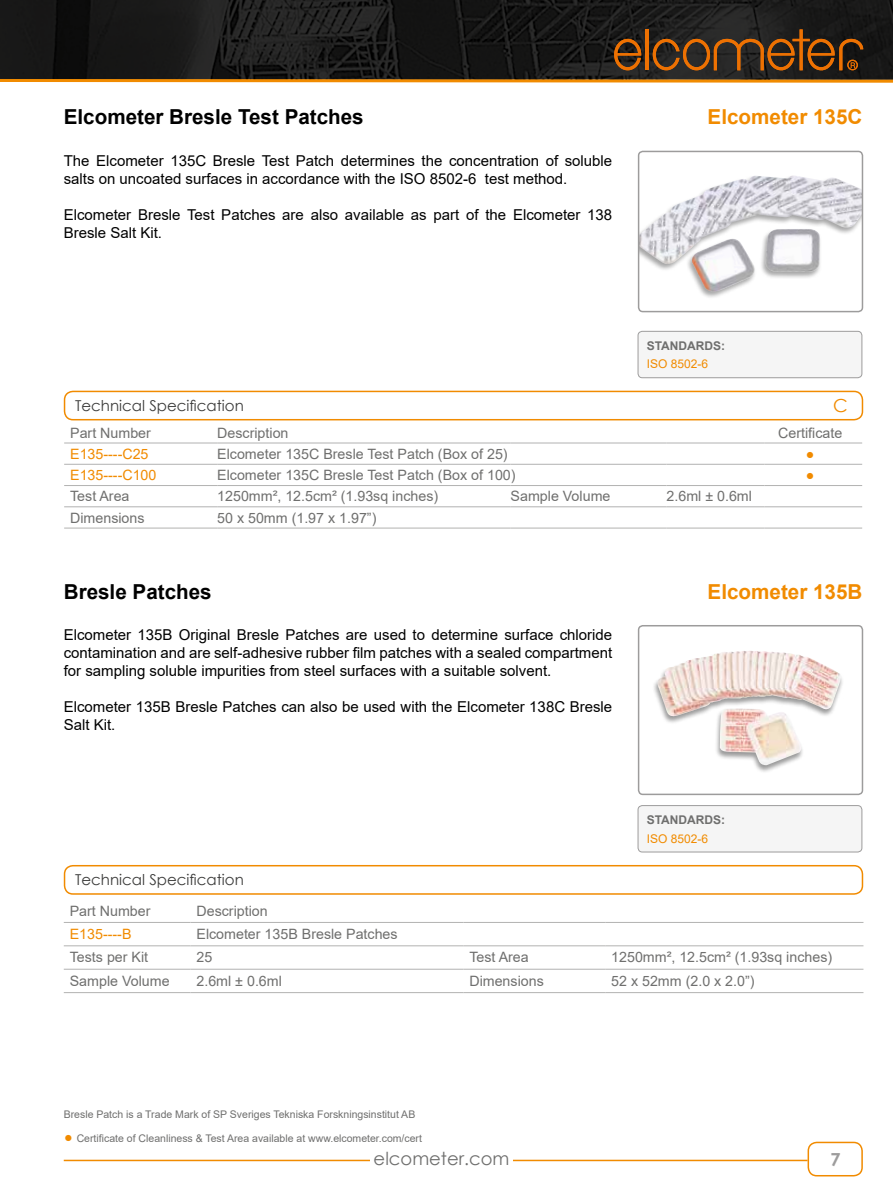
<style>
.page{position:relative;width:893px;height:1191px;background:#fff}
.page>*{position:absolute;margin:0;border:0;box-sizing:border-box;transform-origin:0 0}
.t1{font:700 20.7px "Arial";color:#000}
.t2{font:700 20.7px "Arial";color:#f18b00}
.t3{font:18px "Century Gothic";color:#6f6f6e}
.t4{font:700 18px "Century Gothic";color:#9d9c9c}
.t5{font:18px "Century Gothic";color:#f18b00}
.t6{font:15px/18px "Arial";color:#000}
.t7{font:15px "Century Gothic";color:#3c3c3b}
.t8{font:14.25px "Arial";color:#6f6f6e}
.t9{font:14.25px "Arial";color:#f18b00}
.t10{font:700 12px "Arial";color:#6f6f6e}
.t11{font:12px "Arial";color:#f18b00}
.t12{font:10.5px "Arial";color:#6f6f6e}
.s1{font-size:14.25px;color:#f18b00}
</style>
<div class="page">
<div style="left:807px;top:1141px;width:56px;height:35px;border:2px solid #f18b00;border-radius:9px"></div>
<hr style="left:64px;top:1159px;width:743px;height:2px;background:#f18b00">
<div style="left:370px;top:1141px;width:143px;height:48px;background:#fff"></div>
<svg style="left:0;top:0;width:893px;height:77px;background:#191919"></svg>
<hr style="left:645px;top:29px;width:3px;height:41px;background:#ed7102">
<svg style="left:614px;top:39px;width:27px;height:31px"></svg>
<svg style="left:653px;top:29px;width:210px;height:41px;background:#513419"></svg>
<svg style="left:0;top:77px;width:893px;height:6px;background:#a06d27"></svg>
<div style="left:64px;top:391px;width:799px;height:29px;border:2px solid #f18b00;border-radius:9px"></div>
<div style="left:638px;top:331px;width:224px;height:47px;background:#f5f5f5;border-radius:4px"></div>
<div style="left:638px;top:331px;width:224px;height:47px;border:1px solid #9d9c9c;border-radius:4px"></div>
<hr style="left:64px;top:443px;width:153px;height:1px;background:#b2b2b1">
<hr style="left:64px;top:464px;width:153px;height:1px;background:#b2b2b1">
<hr style="left:64px;top:485px;width:153px;height:1px;background:#b2b2b1">
<hr style="left:64px;top:506px;width:153px;height:1px;background:#b2b2b1">
<hr style="left:64px;top:528px;width:153px;height:1px;background:#b2b2b1">
<hr style="left:217px;top:443px;width:294px;height:1px;background:#b2b2b1">
<hr style="left:511px;top:443px;width:156px;height:1px;background:#b2b2b1">
<hr style="left:667px;top:443px;width:97px;height:1px;background:#b2b2b1">
<hr style="left:764px;top:443px;width:98px;height:1px;background:#b2b2b1">
<hr style="left:217px;top:464px;width:294px;height:1px;background:#b2b2b1">
<hr style="left:511px;top:464px;width:156px;height:1px;background:#b2b2b1">
<hr style="left:667px;top:464px;width:97px;height:1px;background:#b2b2b1">
<hr style="left:764px;top:464px;width:98px;height:1px;background:#b2b2b1">
<hr style="left:217px;top:485px;width:294px;height:1px;background:#b2b2b1">
<hr style="left:511px;top:485px;width:156px;height:1px;background:#b2b2b1">
<hr style="left:667px;top:485px;width:97px;height:1px;background:#b2b2b1">
<hr style="left:764px;top:485px;width:98px;height:1px;background:#b2b2b1">
<hr style="left:217px;top:506px;width:294px;height:1px;background:#b2b2b1">
<hr style="left:511px;top:506px;width:156px;height:1px;background:#b2b2b1">
<hr style="left:667px;top:506px;width:97px;height:1px;background:#b2b2b1">
<hr style="left:764px;top:506px;width:98px;height:1px;background:#b2b2b1">
<hr style="left:217px;top:528px;width:294px;height:1px;background:#b2b2b1">
<hr style="left:511px;top:528px;width:156px;height:1px;background:#b2b2b1">
<hr style="left:667px;top:528px;width:97px;height:1px;background:#b2b2b1">
<hr style="left:764px;top:528px;width:98px;height:1px;background:#b2b2b1">
<div style="left:639px;top:174px;width:223px;height:126px;background:#000;opacity:.35"></div>
<img style="left:641px;top:175px;width:219px;height:117px">
<div style="left:638px;top:151px;width:225px;height:161px;border:2px solid #9d9c9c;border-radius:4px"></div>
<div style="left:652px;top:650px;width:192px;height:123px;background:#000;opacity:.4"></div>
<img style="left:657px;top:650px;width:185px;height:66px">
<div style="left:638px;top:625px;width:225px;height:170px;border:2px solid #9d9c9c;border-radius:4px"></div>
<div style="left:64px;top:865px;width:799px;height:29px;border:2px solid #f18b00;border-radius:9px"></div>
<hr style="left:64px;top:922px;width:126px;height:1px;background:#b2b2b1">
<hr style="left:190px;top:922px;width:273px;height:1px;background:#b2b2b1">
<hr style="left:463px;top:922px;width:142px;height:1px;background:#b2b2b1">
<hr style="left:605px;top:922px;width:258px;height:1px;background:#b2b2b1">
<hr style="left:64px;top:945px;width:126px;height:1px;background:#b2b2b1">
<hr style="left:64px;top:969px;width:126px;height:1px;background:#b2b2b1">
<hr style="left:64px;top:992px;width:126px;height:1px;background:#b2b2b1">
<hr style="left:190px;top:945px;width:273px;height:1px;background:#b2b2b1">
<hr style="left:463px;top:945px;width:142px;height:1px;background:#b2b2b1">
<hr style="left:605px;top:945px;width:258px;height:1px;background:#b2b2b1">
<hr style="left:190px;top:969px;width:273px;height:1px;background:#b2b2b1">
<hr style="left:463px;top:969px;width:142px;height:1px;background:#b2b2b1">
<hr style="left:605px;top:969px;width:258px;height:1px;background:#b2b2b1">
<hr style="left:190px;top:992px;width:273px;height:1px;background:#b2b2b1">
<hr style="left:463px;top:992px;width:142px;height:1px;background:#b2b2b1">
<hr style="left:605px;top:992px;width:258px;height:1px;background:#b2b2b1">
<div style="left:638px;top:805px;width:224px;height:47px;background:#f5f5f5;border-radius:4px"></div>
<div style="left:638px;top:805px;width:224px;height:47px;border:1px solid #9d9c9c;border-radius:4px"></div>
<h1 class="t1" style="left:64px;top:103px;width:301px">Elcometer Bresle Test Patches</h1>
<p class="t6" style="left:64px;top:151px;width:550px">The Elcometer 135C Bresle Test Patch determines the concentration of soluble salts on uncoated surfaces in accordance with the ISO 8502-6 test method.</p>
<p class="t6" style="left:64px;top:205px;width:550px">Elcometer Bresle Test Patches are also available as part of the Elcometer 138<br>Bresle Salt Kit.</p>
<h1 class="t2" style="left:708px;top:103px;width:156px">Elcometer 135C</h1>
<p class="t7" style="left:75px;top:395px;width:170px">Technical Specification</p>
<p class="t10" style="left:647px;top:337px;width:80px">STANDARDS:</p>
<p class="t11" style="left:647px;top:356px;width:63px">ISO 8502-6</p>
<p class="t5" style="left:833px;top:393px;width:16px">C</p>
<p class="t8" style="left:70px;top:423px;width:82px">Part Number</p>
<p class="t8" style="left:217px;top:423px;width:73px">Description</p>
<p class="t8" style="left:778px;top:423px;width:66px">Certificate</p>
<p class="t9" style="left:70px;top:444px;width:80px">E135----C25</p>
<p class="t8" style="left:217px;top:444px;width:292px">Elcometer 135C Bresle Test Patch (Box of 25)</p>
<p class="t9" style="left:806px;top:444px;width:10px">●</p>
<p class="t9" style="left:70px;top:465px;width:88px">E135----C100</p>
<p class="t8" style="left:217px;top:465px;width:300px">Elcometer 135C Bresle Test Patch (Box of 100)</p>
<p class="t9" style="left:806px;top:465px;width:10px">●</p>
<p class="t8" style="left:70px;top:486px;width:61px">Test Area</p>
<p class="t8" style="left:217px;top:486px;width:222px">1250mm², 12.5cm² (1.93sq inches)</p>
<p class="t8" style="left:511px;top:486px;width:101px">Sample Volume</p>
<p class="t8" style="left:667px;top:486px;width:87px">2.6ml ± 0.6ml</p>
<p class="t8" style="left:70px;top:508px;width:76px">Dimensions</p>
<p class="t8" style="left:217px;top:508px;width:161px">50 x 50mm (1.97 x 1.97”)</p>
<h1 class="t1" style="left:64px;top:577px;width:149px">Bresle Patches</h1>
<p class="t6" style="left:64px;top:626px;width:550px;text-align:justify">Elcometer 135B Original Bresle Patches are used to determine surface chloride contamination and are self-adhesive rubber film patches with a sealed compartment for sampling soluble impurities from steel surfaces with a suitable solvent.</p>
<p class="t6" style="left:64px;top:698px;width:550px">Elcometer 135B Bresle Patches can also be used with the Elcometer 138C Bresle<br>Salt Kit.</p>
<h1 class="t2" style="left:708px;top:577px;width:156px">Elcometer 135B</h1>
<p class="t10" style="left:647px;top:811px;width:80px">STANDARDS:</p>
<p class="t11" style="left:647px;top:830px;width:63px">ISO 8502-6</p>
<p class="t7" style="left:75px;top:869px;width:170px">Technical Specification</p>
<p class="t8" style="left:70px;top:901px;width:82px">Part Number</p>
<p class="t8" style="left:196px;top:901px;width:73px">Description</p>
<p class="t9" style="left:70px;top:924px;width:63px">E135----B</p>
<p class="t8" style="left:196px;top:924px;width:203px">Elcometer 135B Bresle Patches</p>
<p class="t8" style="left:70px;top:947px;width:80px">Tests per Kit</p>
<p class="t8" style="left:196px;top:947px;width:17px">25</p>
<p class="t8" style="left:469px;top:947px;width:61px">Test Area</p>
<p class="t8" style="left:611px;top:947px;width:222px">1250mm², 12.5cm² (1.93sq inches)</p>
<p class="t8" style="left:70px;top:970px;width:101px">Sample Volume</p>
<p class="t8" style="left:196px;top:970px;width:87px">2.6ml ± 0.6ml</p>
<p class="t8" style="left:469px;top:970px;width:76px">Dimensions</p>
<p class="t8" style="left:611px;top:970px;width:145px">52 x 52mm (2.0 x 2.0”)</p>
<p class="t12" style="left:64px;top:1106px;width:353px">Bresle Patch is a Trade Mark of SP Sveriges Tekniska Forskningsinstitut AB</p>
<p class="t12" style="left:64px;top:1130px;width:359px"><span class="s1">●</span> Certificate of Cleanliness &amp; Test Area available at www.elcometer.com/cert</p>
<p class="t3" style="left:374px;top:1145px;width:137px">elcometer.com</p>
<p class="t4" style="left:830px;top:1145px;width:12px">7</p>
</div>
